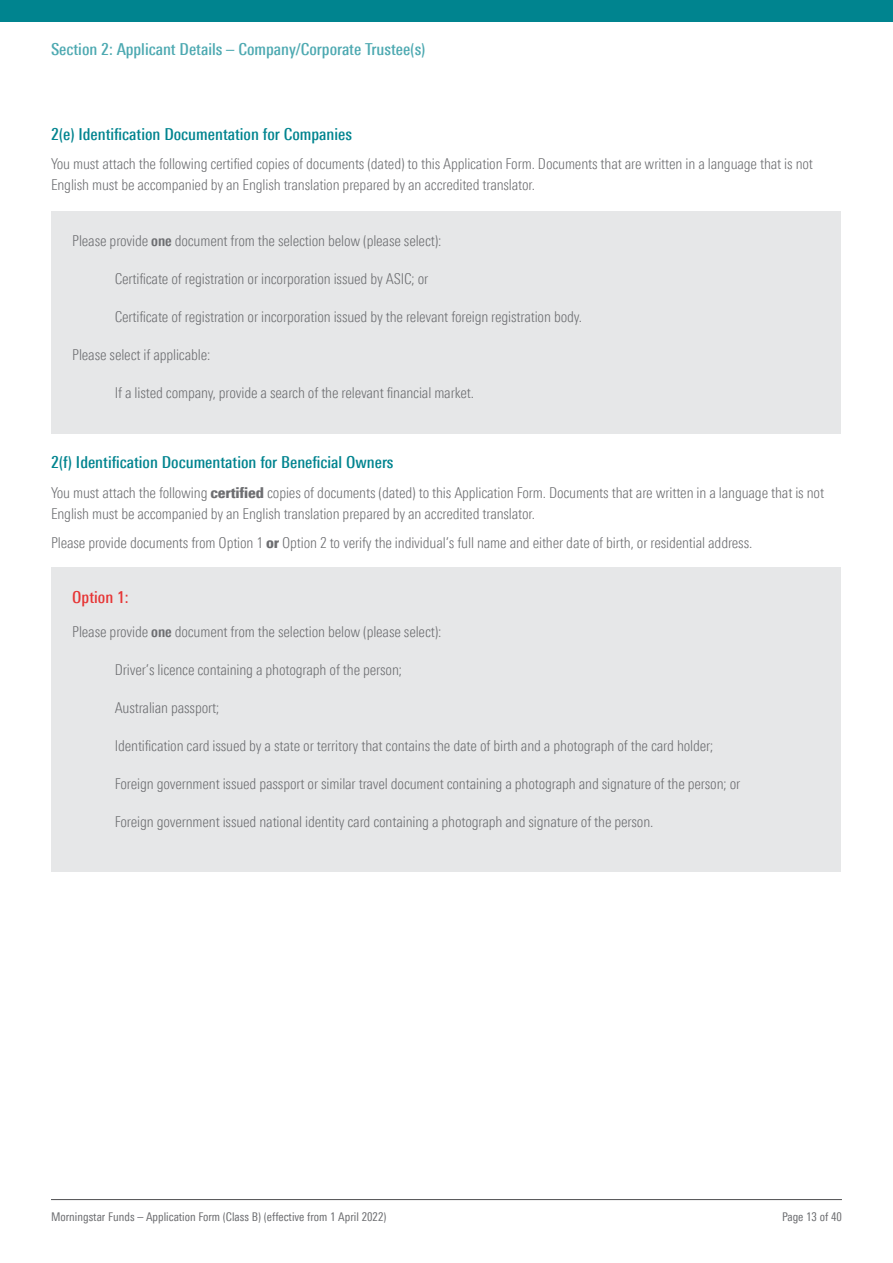
<style>
.page{position:relative;width:893px;height:1263px;background:#fff}
.page>*{position:absolute;margin:0;border:0;box-sizing:border-box;transform-origin:0 0}
.t1{font:500 condensed 16.5px "Univers Nextfor MORN";color:#00848f}
.t2{font:500 condensed 16.5px "Univers Nextfor MORN";color:#4da9b1}
.t3{font:500 condensed 16.5px "Univers Nextfor MORN";color:#e63535}
.t4{font:300 condensed 15px/21px "Univers Nextfor MORN";letter-spacing:-.01em;color:#6d6e71}
.t5{font:condensed 12px "Univers Nextfor MORN";color:#6d6e71}
.s1{font-weight:700}
.s2{font-weight:900}
</style>
<div class="page">
<hr style="left:51px;top:1199px;width:791px;height:1px;background:#4d4d4f">
<div style="left:0;top:0;width:893px;height:21px;background:#00848f"></div>
<div style="left:52px;top:211px;width:789px;height:223px;background:#e6e7e8"></div>
<div style="left:52px;top:567px;width:789px;height:305px;background:#e6e7e8"></div>
<p class="t2" style="left:51px;top:39px;width:376px">Section 2: Applicant Details – Company/Corporate Trustee(s)</p>
<p class="t1" style="left:51px;top:124px;width:303px">2(e) Identification Documentation for Companies</p>
<p class="t4" style="left:51px;top:154px;width:763px">You must attach the following certified copies of documents (dated) to this Application Form. Documents that are written in a language that is not<br>English must be accompanied by an English translation prepared by an accredited translator.</p>
<p class="t4" style="left:72px;top:230px;width:371px">Please provide <span class="s1">one</span> document from the selection below (please select):</p>
<p class="t4" style="left:115px;top:268px;width:315px">Certificate of registration or incorporation issued by ASIC; or</p>
<p class="t4" style="left:115px;top:306px;width:469px">Certificate of registration or incorporation issued by the relevant foreign registration body.</p>
<p class="t4" style="left:72px;top:344px;width:140px">Please select if applicable:</p>
<p class="t4" style="left:115px;top:382px;width:361px">If a listed company, provide a search of the relevant financial market.</p>
<p class="t1" style="left:51px;top:452px;width:344px">2(f) Identification Documentation for Beneficial Owners</p>
<p class="t4" style="left:51px;top:482px;width:775px">You must attach the following <span class="s2">certified</span> copies of documents (dated) to this Application Form. Documents that are written in a language that is not<br>English must be accompanied by an English translation prepared by an accredited translator.</p>
<p class="t4" style="left:51px;top:532px;width:703px">Please provide documents from Option 1 <span class="s2">or</span> Option 2 to verify the individual’s full name and either date of birth, or residential address.</p>
<p class="t3" style="left:72px;top:587px;width:58px">Option 1:</p>
<p class="t4" style="left:72px;top:621px;width:371px">Please provide <span class="s1">one</span> document from the selection below (please select):</p>
<p class="t4" style="left:115px;top:659px;width:289px">Driver’s licence containing a photograph of the person;</p>
<p class="t4" style="left:115px;top:697px;width:106px">Australian passport;</p>
<p class="t4" style="left:115px;top:735px;width:600px">Identification card issued by a state or territory that contains the date of birth and a photograph of the card holder;</p>
<p class="t4" style="left:115px;top:773px;width:627px">Foreign government issued passport or similar travel document containing a photograph and signature of the person; or</p>
<p class="t4" style="left:115px;top:811px;width:540px">Foreign government issued national identity card containing a photograph and signature of the person.</p>
<p class="t5" style="left:51px;top:1210px;width:337px">Morningstar Funds – Application Form (Class B) (effective from 1 April 2022)</p>
<p class="t5" style="left:782px;top:1210px;width:61px">Page 13 of 40</p>
</div>
